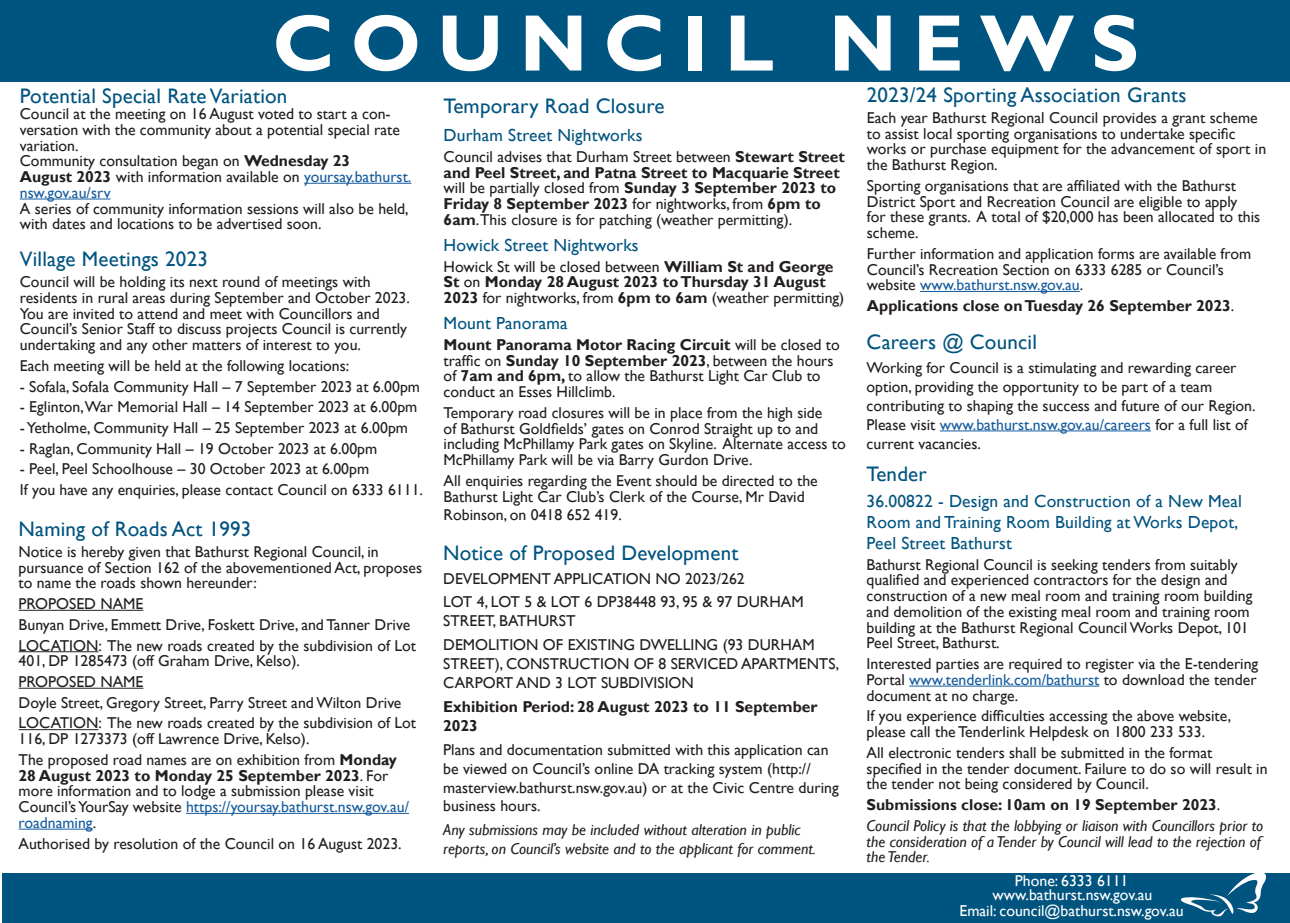
<style>
.page{position:relative;width:1290px;height:923px;background:#fff}
.page>*{position:absolute;margin:0;border:0;box-sizing:border-box;transform-origin:0 0}
.t1{font:700 80.5px "Gill Sans";letter-spacing:.2em;color:#fff}
.t2{font:21px "Gill Sans";letter-spacing:.01em;color:#005480}
.t3{font:17.5px/21px "Gill Sans";letter-spacing:.01em;color:#005480}
.t4{font:15.75px/15.8px "Gill Sans";color:#231f20}
.t5{font:italic 15.75px/20.7px "Gill Sans";color:#231f20}
.t6{font:700 15.75px/15.8px "Gill Sans";color:#231f20}
.t7{font:15.75px/15.4px "Gill Sans";color:#fff;text-align:center}
.s1{font-weight:700}
.s2{color:#175d9e}
.s3{font-weight:400}
.s4{font-weight:700;font-style:normal}
.s5{font-style:normal}
</style>
<div class="page">
<div style="left:0;top:0;width:1290px;height:81px;background:#005480"></div>
<div style="left:2px;top:873px;width:1288px;height:50px;background:#005480"></div>
<svg style="left:1180px;top:873px;width:86px;height:44px"></svg>
<hr style="left:940px;top:430px;width:211px;height:1px;background:#175d9e">
<hr style="left:304px;top:183px;width:107px;height:1px;background:#175d9e">
<hr style="left:20px;top:199px;width:91px;height:1px;background:#175d9e">
<hr style="left:920px;top:291px;width:160px;height:1px;background:#175d9e">
<hr style="left:909px;top:685px;width:190px;height:1px;background:#175d9e">
<hr style="left:19px;top:610px;width:124px;height:1px;background:#231f20">
<hr style="left:19px;top:651px;width:79px;height:1px;background:#231f20">
<hr style="left:19px;top:688px;width:124px;height:1px;background:#231f20">
<hr style="left:19px;top:729px;width:79px;height:1px;background:#231f20">
<hr style="left:186px;top:813px;width:223px;height:1px;background:#175d9e">
<hr style="left:19px;top:828px;width:74px;height:1px;background:#175d9e">
<h1 class="t1" style="left:272px;top:-5px;width:868px">COUNCIL NEWS</h1>
<h2 class="t2" style="left:20px;top:84px;width:269px">Potential Special Rate Variation</h2>
<p class="t4" style="left:20px;top:106px;width:393px">Council at the meeting on 16 August voted to start a con&shy;versation with the community about a potential special rate variation.<br>Community consultation began on <span class="s1">Wednesday 23<br>August 2023</span> with information available on <span class="s2">yoursay.bathurst. nsw.gov.au/srv</span></p>
<p class="t4" style="left:20px;top:201px;width:390px">A series of community information sessions will also be held, with dates and locations to be advertised soon.</p>
<h2 class="t2" style="left:20px;top:247px;width:190px">Village Meetings 2023</h2>
<p class="t4" style="left:20px;top:274px;width:392px">Council will be holding its next round of meetings with residents in rural areas during September and October 2023.<br>You are invited to attend and meet with Councillors and Council’s Senior Staff to discuss projects Council is currently undertaking and any other matters of interest to you.</p>
<p class="t4" style="left:20px;top:358px;width:331px">Each meeting will be held at the following locations:</p>
<p class="t4" style="left:20px;top:379px;width:402px">- Sofala, Sofala Community Hall – 7 September 2023 at 6.00pm</p>
<p class="t4" style="left:20px;top:399px;width:399px">- Eglinton,War Memorial Hall – 14 September 2023 at 6.00pm</p>
<p class="t4" style="left:20px;top:420px;width:390px">- Yetholme, Community Hall – 25 September 2023 at 6.00pm</p>
<p class="t4" style="left:20px;top:441px;width:359px">- Raglan, Community Hall – 19 October 2023 at 6.00pm</p>
<p class="t4" style="left:20px;top:459px;width:405px;line-height:20.7px">- Peel, Peel Schoolhouse – 30 October 2023 at 6.00pm<br>If you have any enquiries, please contact Council on 6333 6111.</p>
<h2 class="t2" style="left:19px;top:517px;width:234px">Naming of Roads Act 1993</h2>
<p class="t4" style="left:19px;top:544px;width:405px">Notice is hereby given that Bathurst Regional Council, in pursuance of Section 162 of the abovementioned Act, proposes to name the roads shown hereunder:</p>
<p class="t4" style="left:19px;top:594px;width:399px;line-height:20.7px">PROPOSED NAME<br>Bunyan Drive, Emmett Drive, Foskett Drive, and Tanner Drive<br>LOCATION: The new roads created by the subdivision of Lot</p>
<p class="t4" style="left:19px;top:651px;width:399px;line-height:20.7px">401, DP 1285473 (off Graham Drive, Kelso).<br>PROPOSED NAME<br>Doyle Street, Gregory Street, Parry Street and Wilton Drive LOCATION: The new roads created by the subdivision of Lot</p>
<p class="t4" style="left:19px;top:729px;width:380px;line-height:20.7px">116, DP 1273373 (off Lawrence Drive, Kelso).<br>The proposed road names are on exhibition from <span class="s1">Monday</span></p>
<p class="t4" style="left:19px;top:768px;width:392px"><span class="s1">28 August 2023 to Monday 25 September 2023</span>. For more information and to lodge a submission please visit Council’s YourSay website <span class="s2">https://yoursay.bathurst.nsw.gov.au/ roadnaming</span>.</p>
<p class="t4" style="left:19px;top:836px;width:384px">Authorised by resolution of the Council on 16 August 2023.</p>
<h2 class="t2" style="left:444px;top:94px;width:222px">Temporary Road Closure</h2>
<p class="t3" style="left:444px;top:125px;width:200px">Durham Street Nightworks</p>
<p class="t4" style="left:444px;top:149px;width:403px">Council advises that Durham Street between <span class="s1">Stewart Street and Peel Street, and Patna Street to Macquarie Street </span>will be partially closed from <span class="s1">Sunday 3 September 2023 to Friday 8 September 2023</span> for nightworks, from <span class="s1">6pm to 6am</span>.This closure is for patching (weather permitting).</p>
<p class="t3" style="left:444px;top:235px;width:196px">Howick Street Nightworks</p>
<p class="t6" style="left:444px;top:259px;width:402px"><span class="s3">Howick St will be closed between</span> William St and George<br>St <span class="s3">on</span> Monday 28 August 2023 to Thursday 31 August<br>2023 <span class="s3">for nightworks, from</span> 6pm to 6am <span class="s3">(weather permitting)</span></p>
<p class="t3" style="left:444px;top:313px;width:125px">Mount Panorama</p>
<p class="t4" style="left:444px;top:337px;width:398px"><span class="s1">Mount Panorama Motor Racing Circuit</span> will be closed to traffic on <span class="s1">Sunday 10 September 2023</span>, between the hours of <span class="s1">7am and 6pm,</span> to allow the Bathurst Light Car Club to conduct an Esses Hillclimb.</p>
<p class="t4" style="left:444px;top:405px;width:404px">Temporary road closures will be in place from the high side<br>of Bathurst Goldfields’ gates on Conrod Straight up to and including McPhillamy Park gates on Skyline. Alternate access to McPhillamy Park will be via Barry Gurdon Drive.</p>
<p class="t4" style="left:444px;top:473px;width:376px">All enquiries regarding the Event should be directed to the<br>Bathurst Light Car Club’s Clerk of the Course, Mr David</p>
<p class="t4" style="left:444px;top:507px;width:180px">Robinson, on 0418 652 419.</p>
<h2 class="t2" style="left:443px;top:540px;width:297px">Notice of Proposed Development</h2>
<p class="t4" style="left:443px;top:567px;width:362px;line-height:23.8px">DEVELOPMENT APPLICATION NO 2023/262<br>LOT 4, LOT 5 &amp; LOT 6 DP38448 93, 95 &amp; 97 DURHAM</p>
<p class="t4" style="left:443px;top:609px;width:373px;line-height:23.8px">STREET, BATHURST<br>DEMOLITION OF EXISTING DWELLING (93 DURHAM</p>
<p class="t4" style="left:443px;top:654px;width:397px;line-height:18.9px">STREET), CONSTRUCTION OF 8 SERVICED APARTMENTS,<br>CARPORT AND 3 LOT SUBDIVISION</p>
<p class="t6" style="left:443px;top:697px;width:376px;line-height:18.9px">Exhibition Period: 28 August 2023 to 11 September<br>2023</p>
<p class="t4" style="left:443px;top:740px;width:397px;line-height:18.9px">Plans and documentation submitted with this application can be viewed on Council’s online DA tracking system (http:// masterview.bathurst.nsw.gov.au) or at the Civic Centre during business hours.</p>
<p class="t5" style="left:443px;top:821px;width:374px;line-height:18.9px">Any submissions may be included without alteration in public reports, on Council’s website and to the applicant for comment.</p>
<h2 class="t2" style="left:867px;top:83px;width:321px">2023/24 Sporting Association Grants</h2>
<p class="t4" style="left:867px;top:110px;width:401px">Each year Bathurst Regional Council provides a grant scheme to assist local sporting organisations to undertake specific works or purchase equipment for the advancement of sport in the Bathurst Region.</p>
<p class="t4" style="left:867px;top:178px;width:395px">Sporting organisations that are affiliated with the Bathurst District Sport and Recreation Council are eligible to apply<br>for these grants. A total of $20,000 has been allocated to this scheme.</p>
<p class="t4" style="left:867px;top:246px;width:386px">Further information and application forms are available from<br>Council’s Recreation Section on 6333 6285 or Council’s website <span class="s2">www.bathurst.nsw.gov.au</span>.</p>
<p class="t6" style="left:867px;top:298px;width:369px">Applications close on Tuesday 26 September 2023<span class="s3">.</span></p>
<h2 class="t2" style="left:866px;top:330px;width:172px">Careers @ Council</h2>
<p class="t4" style="left:866px;top:358px;width:390px;line-height:18.9px">Working for Council is a stimulating and rewarding career option, providing the opportunity to be part of a team contributing to shaping the success and future of our Region.<br>Please visit <span class="s2">www.bathurst.nsw.gov.au/careers</span> for a full list of current vacancies.</p>
<h2 class="t2" style="left:866px;top:462px;width:62px">Tender</h2>
<p class="t3" style="left:866px;top:491px;width:377px">36.00822 - Design and Construction of a New Meal<br>Room and Training Room Building at Works Depot,<br>Peel Street Bathurst</p>
<p class="t4" style="left:866px;top:557px;width:387px">Bathurst Regional Council is seeking tenders from suitably qualified and experienced contractors for the design and construction of a new meal room and training room building and demolition of the existing meal room and training room building at the Bathurst Regional Council Works Depot, 101<br>Peel Street, Bathurst.</p>
<p class="t4" style="left:866px;top:656px;width:393px;text-align:justify">Interested parties are required to register via the E-tendering Portal <span class="s2">www.tenderlink.com/bathurst</span> to download the tender document at no charge.</p>
<p class="t4" style="left:866px;top:708px;width:366px">If you experience difficulties accessing the above website, please call the Tenderlink Helpdesk on 1800 233 533.</p>
<p class="t4" style="left:866px;top:745px;width:402px">All electronic tenders shall be submitted in the format specified in the tender document. Failure to do so will result in the tender not being considered by Council.</p>
<p class="t5" style="left:866px;top:794px;width:398px"><span class="s4">Submissions close: 10am on 19 September 2023</span><span class="s5">.<br></span>Council Policy is that the lobbying or liaison with Councillors prior to</p>
<p class="t5" style="left:866px;top:833px;width:396px;line-height:15.8px">the consideration of a Tender by Council will lead to the rejection of the Tender.</p>
<p class="t7" style="left:959px;top:872px;width:226px">Phone: 6333 6111 www.bathurst.nsw.gov.au<br>Email: council@bathurst.nsw.gov.au</p>
</div>
